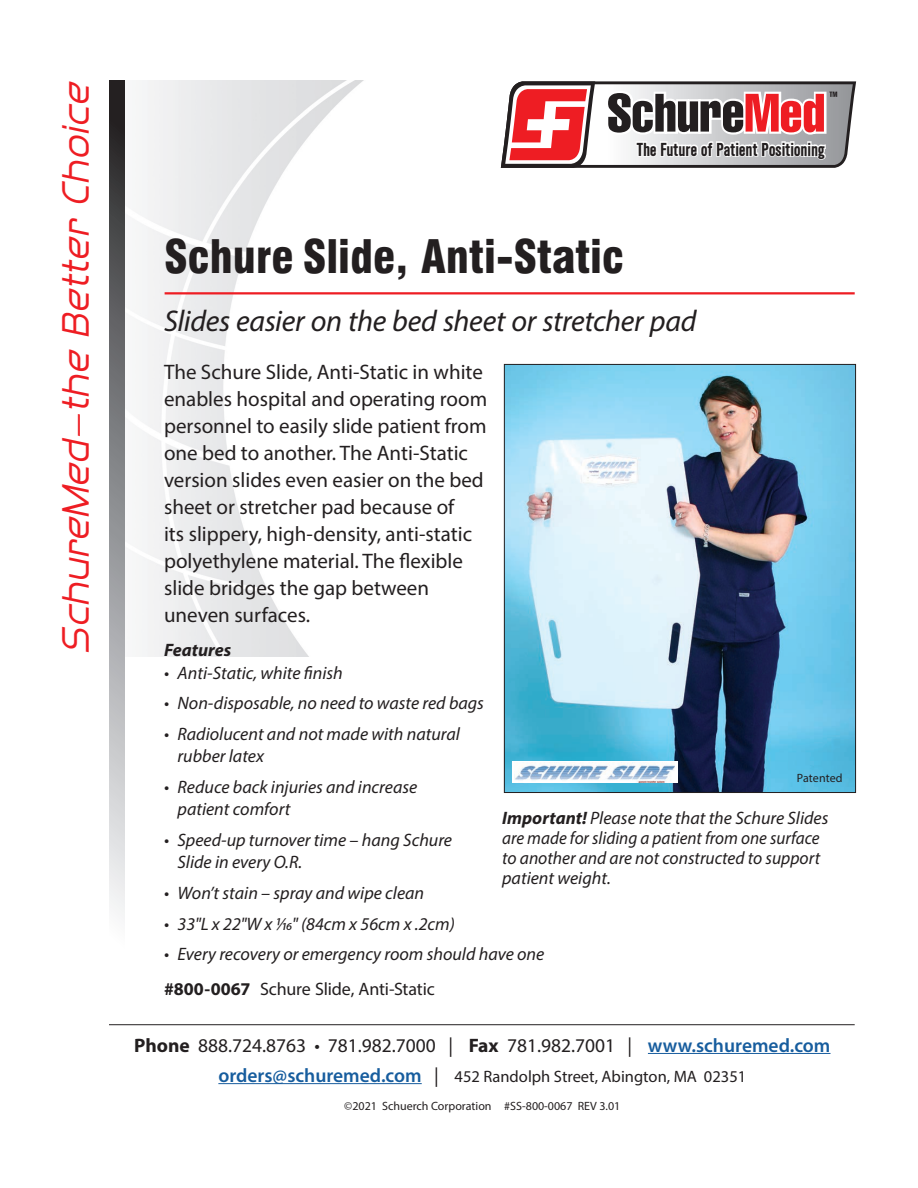
<style>
.page{position:relative;width:918px;height:1188px;background:#fff}
.page>*{position:absolute;margin:0;border:0;box-sizing:border-box;transform-origin:0 0}
.t1{font:900 45px "Corporate Condensed";color:#231f20}
.t2{font:italic 39px "Silverfork";color:#ee1d23}
._1st_Paragraph_Copy{font:italic 30px "Myriad Pro";letter-spacing:-.01em;color:#231f20}
.t3{font:21px/27px "Myriad Pro";color:#231f20}
.t4{font:19.5px "Myriad Pro";color:#231f20}
.t5{font:italic 18px/22.5px "Myriad Pro";color:#231f20}
.Order_Info_line_Bold{font:18px "Myriad Pro";letter-spacing:-.01em;color:#231f20}
.t6{font:italic 700 18px "Myriad Pro";color:#231f20}
.t7{font:700 16.65px "Simple Type";letter-spacing:.01em;color:#231f20}
.t8{font:16.5px "Myriad Pro";color:#231f20}
._1st_Paragraph_Copy-2{font:12px "Myriad Pro";color:#231f20}
.s1{font-weight:700}
.s2{font-weight:600;color:#175d9e}
.s3{font-weight:600;font-size:19.5px;color:#175d9e}
.s4{font-size:19.5px}
</style>
<div class="page">
<img style="left:137px;top:81px;width:316px;height:575px">
<div style="left:109px;top:81px;width:16px;height:910px;background:linear-gradient(to bottom,#212022,#fff)"></div>
<svg style="left:109px;top:1025px;width:746px;height:60px"></svg>
<hr style="left:648px;top:1053px;width:183px;height:1px;background:#175d9e">
<hr style="left:218px;top:1083px;width:204px;height:1px;background:#175d9e">
<hr style="left:109px;top:1024px;width:746px;height:1px;background:#231f20">
<hr style="left:165px;top:292px;width:690px;height:2px;background:#ee1d23">
<img style="left:506px;top:366px;width:348px;height:425px">
<div style="left:504px;top:364px;width:352px;height:429px;border:1px solid #231f20"></div>
<div style="left:512px;top:762px;width:166px;height:21px;background:#fff"></div>
<img style="left:515px;top:763px;width:159px;height:20px">
<svg style="left:501px;top:81px;width:355px;height:87px"></svg>
<p class="t2" style="left:53px;top:654px;width:574px;rotate:-90deg">SchureMed–the Better Choice</p>
<p class="t7" style="left:637px;top:138px;width:190px">The Future of Patient Positioning</p>
<p class="t1" style="left:164px;top:230px;width:462px">Schure Slide, Anti-Static</p>
<p class="_1st_Paragraph_Copy" style="left:164px;top:303px;width:534px">Slides easier on the bed sheet or stretcher pad</p>
<p class="t3" style="left:164px;top:358px;width:325px">The Schure Slide, Anti-Static in white enables hospital and operating room personnel to easily slide patient from one bed to another. The Anti-Static version slides even easier on the bed sheet or stretcher pad because of<br>its slippery, high-density, anti-static polyethylene material. The flexible slide bridges the gap between uneven surfaces.</p>
<p class="t6" style="left:164px;top:638px;width:69px">Features</p>
<p class="t5" style="left:164px;top:661px;width:180px">• Anti-Static, white finish</p>
<p class="t5" style="left:164px;top:692px;width:321px">• Non-disposable, no need to waste red bags</p>
<p class="t5" style="left:178px;top:722px;width:284px;text-indent:-14px">• Radiolucent and not made with natural rubber latex</p>
<p class="t5" style="left:178px;top:775px;width:241px;text-indent:-14px">• Reduce back injuries and increase patient comfort</p>
<p class="t5" style="left:178px;top:828px;width:276px;text-indent:-14px">• Speed-up turnover time – hang Schure<br>Slide in every O.R.</p>
<p class="t5" style="left:164px;top:881px;width:262px">• Won’t stain – spray and wipe clean</p>
<p class="t5" style="left:164px;top:912px;width:292px">• 33"L x 22"W x 1/16" (84cm x 56cm x .2cm)</p>
<p class="t5" style="left:164px;top:943px;width:382px">• Every recovery or emergency room should have one</p>
<p class="Order_Info_line_Bold" style="left:164px;top:978px;width:272px"><span class="s1">#800-0067</span> Schure Slide, Anti-Static</p>
<p class="_1st_Paragraph_Copy-2" style="left:797px;top:771px;width:47px">Patented</p>
<p class="t5" style="left:502px;top:807px;width:328px;line-height:20.2px"><span class="s1">Important!</span> Please note that the Schure Slides are made for sliding a patient from one surface to another and are not constructed to support patient weight.</p>
<p class="t4" style="left:134px;top:1033px;width:698px"><span class="s1">Phone</span> 888.724.8763 • 781.982.7000 | <span class="s1">Fax</span> 781.982.7001 | <span class="s2">www.schuremed.com</span></p>
<p class="t8" style="left:218px;top:1066px;width:529px"><span class="s3">orders@schuremed.com</span> <span class="s4">|</span> 452 Randolph Street, Abington, MA 02351</p>
<p class="_1st_Paragraph_Copy-2" style="left:344px;top:1099px;width:278px">©2021 Schuerch Corporation #SS-800-0067 REV 3.01</p>
</div>
